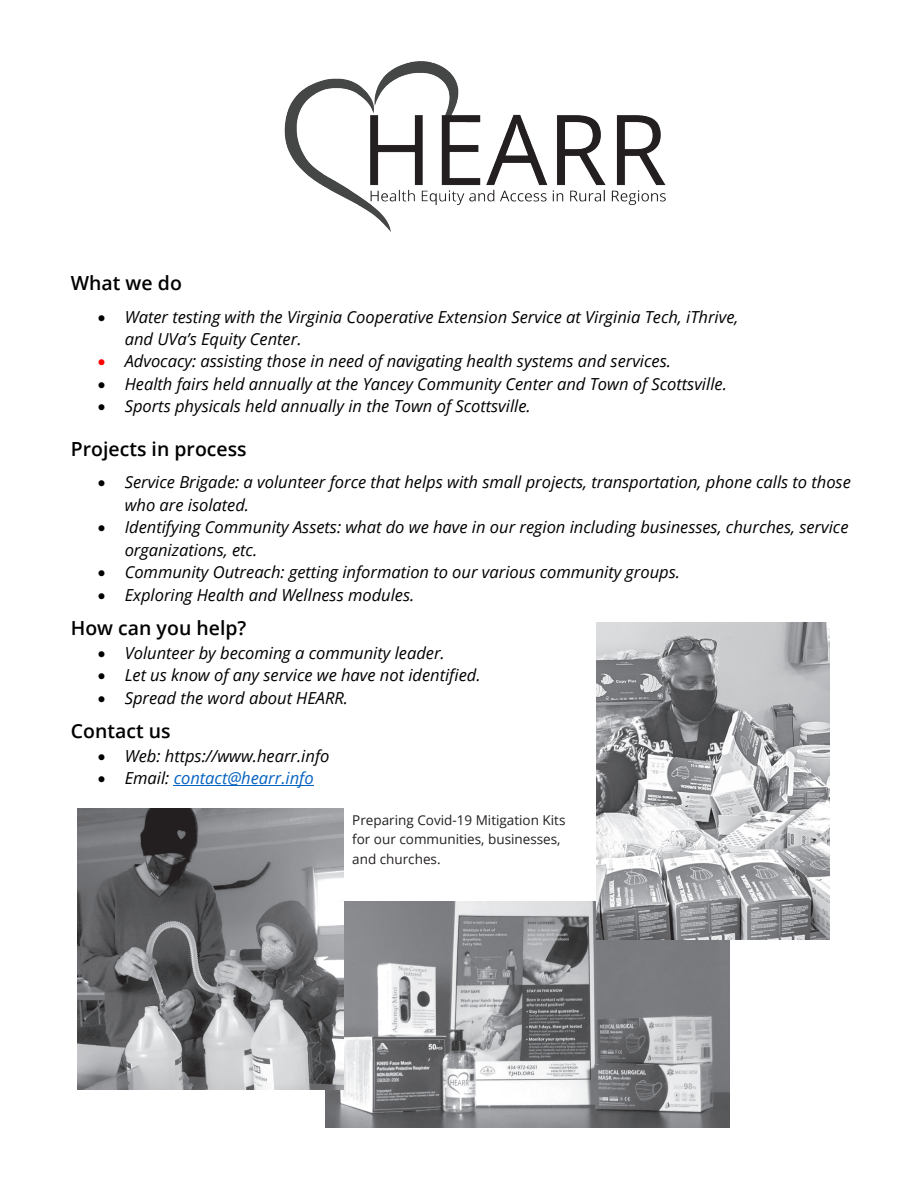
<style>
.page{position:relative;width:918px;height:1188px;background:#fff}
.page>*{position:absolute;margin:0;border:0;box-sizing:border-box;transform-origin:0 0}
.t1{font:600 19.5px "Open Sans";color:#000}
.t2{font:italic 16.5px/22.6px "Open Sans";color:#000}
.t3{font:italic 16.5px "Open Sans";color:#0563c1}
.t4{font:13.5px/19.5px "Open Sans";color:#231f20}
.s1{color:#f00}
.s2{color:#000}
</style>
<div class="page">
<img style="left:283px;top:61px;width:383px;height:171px">
<hr style="left:174px;top:785px;width:140px;height:1px;background:#0563c1">
<img style="left:325px;top:902px;width:404px;height:226px">
<img style="left:78px;top:809px;width:266px;height:280px">
<img style="left:596px;top:622px;width:234px;height:317px">
<p class="t1" style="left:71px;top:270px;width:113px">What we do</p>
<p class="t2" style="left:125px;top:305px;width:615px;text-indent:-27px">• Water testing with the Virginia Cooperative Extension Service at Virginia Tech, iThrive, and UVa’s Equity Center.</p>
<p class="t2" style="left:98px;top:349px;width:575px"><span class="s1">•</span> Advocacy: assisting those in need of navigating health systems and services.</p>
<p class="t2" style="left:98px;top:372px;width:631px">• Health fairs held annually at the Yancey Community Center and Town of Scottsville.</p>
<p class="t2" style="left:98px;top:394px;width:435px">• Sports physicals held annually in the Town of Scottsville.</p>
<p class="t1" style="left:71px;top:435px;width:178px">Projects in process</p>
<p class="t2" style="left:125px;top:470px;width:728px;text-indent:-27px">• Service Brigade: a volunteer force that helps with small projects, transportation, phone calls to those who are isolated.</p>
<p class="t2" style="left:125px;top:515px;width:725px;text-indent:-27px">• Identifying Community Assets: what do we have in our region including businesses, churches, service organizations, etc.</p>
<p class="t2" style="left:98px;top:560px;width:584px">• Community Outreach: getting information to our various community groups.</p>
<p class="t2" style="left:98px;top:583px;width:318px">• Exploring Health and Wellness modules.</p>
<p class="t1" style="left:71px;top:615px;width:177px">How can you help?</p>
<p class="t2" style="left:98px;top:641px;width:349px">• Volunteer by becoming a community leader.</p>
<p class="t2" style="left:98px;top:663px;width:384px">• Let us know of any service we have not identified.</p>
<p class="t2" style="left:98px;top:686px;width:252px">• Spread the word about HEARR.</p>
<p class="t1" style="left:71px;top:718px;width:101px">Contact us</p>
<p class="t2" style="left:98px;top:744px;width:233px">• Web: https://www.hearr.info</p>
<p class="t3" style="left:98px;top:767px;width:217px"><span class="s2">• Email:</span> contact@hearr.info</p>
<p class="t4" style="left:352px;top:810px;width:215px">Preparing Covid-19 Mitigation Kits for our communities, businesses, and churches.</p>
</div>
